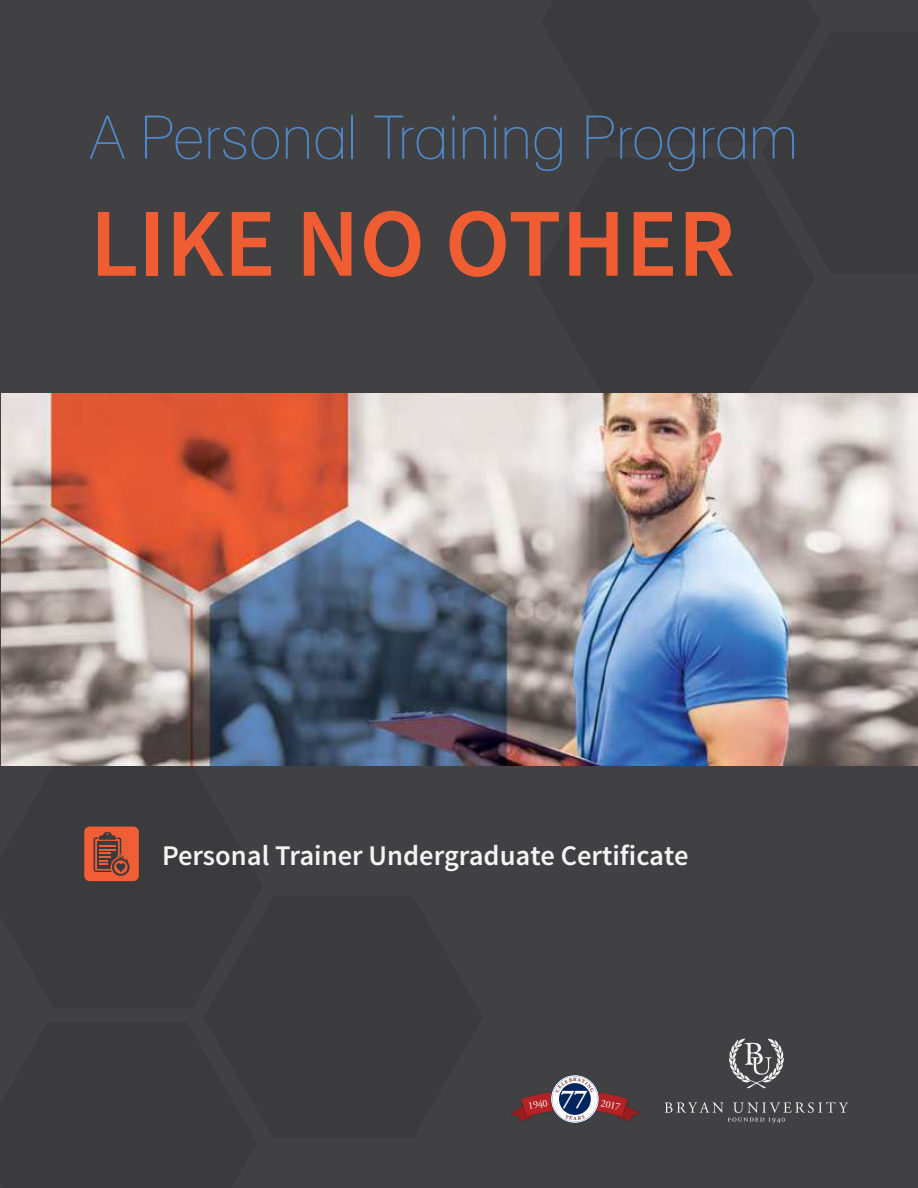
<style>
.page{position:relative;width:918px;height:1188px;background:#414042}
.page>*{position:absolute;margin:0;border:0;box-sizing:border-box;transform-origin:0 0}
.t1{font:600 97.5px "Source Sans Pro";color:#f15d32}
.t2{font:condensed 60px "Lane";color:#5087c7}
.t3{font:600 28.5px "Source Sans Pro";color:#f4f4f4}
.t4{font:700 25.8px "Adobe Garamond Pro";color:#fff}
.t5{font:10.35px "Adobe Garamond Pro";color:#fff}
.t6{font:700 5.1px "Adobe Garamond Pro";color:#78242f}
</style>
<div class="page">
<svg style="left:665px;top:1102px;width:183px;height:21px"></svg>
<svg style="left:729px;top:1039px;width:55px;height:49px"></svg>
<img style="left:1px;top:393px;width:917px;height:373px">
<svg style="left:84px;top:827px;width:55px;height:54px"></svg>
<svg style="left:511px;top:1075px;width:129px;height:48px"></svg>
<h2 class="t2" style="left:90px;top:115px;width:710px">A Personal Training Program</h2>
<h1 class="t1" style="left:90px;top:206px;width:647px">LIKE NO OTHER</h1>
<p class="t3" style="left:162px;top:844px;width:528px">Personal Trainer Undergraduate Certificate</p>
<p class="t6" style="left:573px;top:1076px;width:5px">R</p>
<p class="t6" style="left:573px;top:1115px;width:5px">A</p>
<p class="t5" style="left:527px;top:1100px;width:21px;rotate:-11deg">1940</p>
<p class="t4" style="left:561px;top:1083px;width:28px">7 7</p>
<p class="t5" style="left:602px;top:1097px;width:21px;rotate:12deg">2017</p>
</div>
